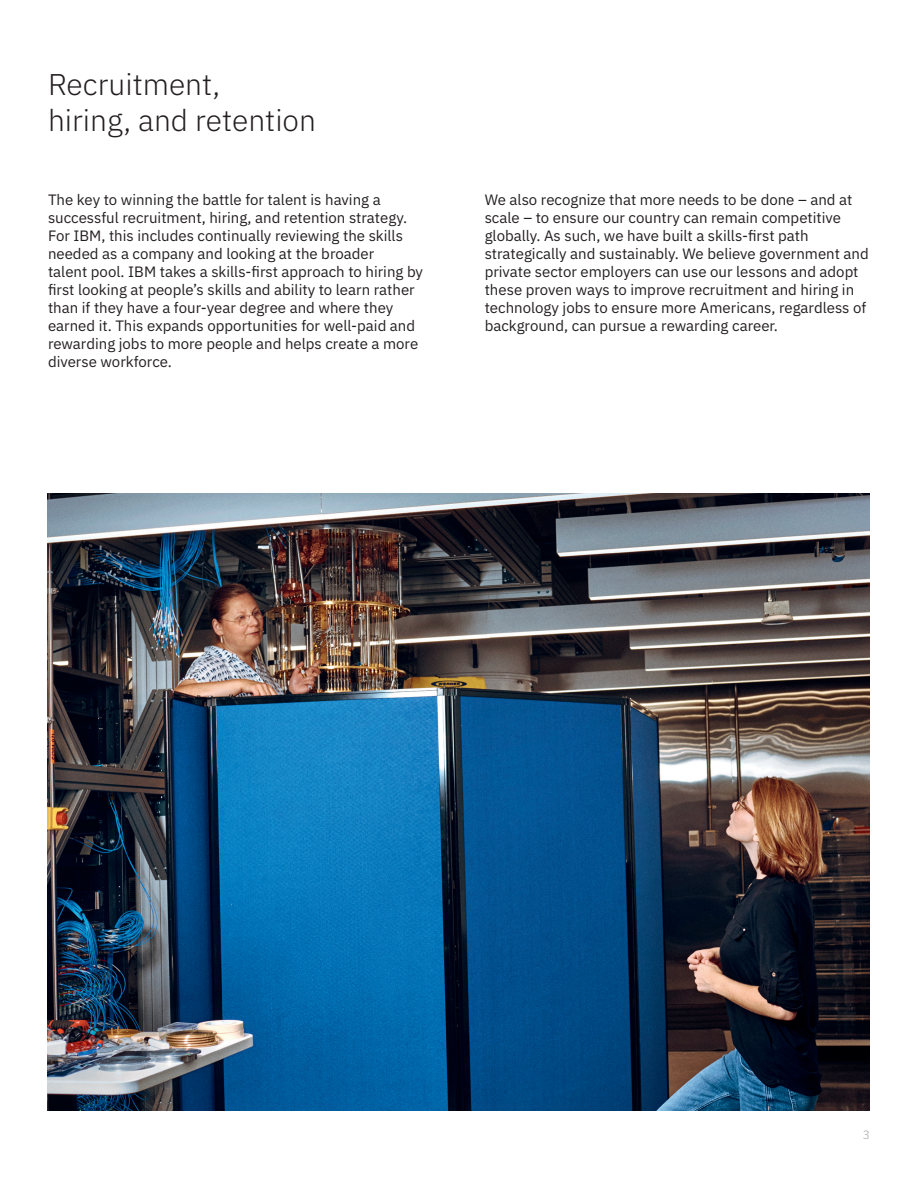
<style>
.page{position:relative;width:918px;height:1188px;background:#fff}
.page>*{position:absolute;margin:0;border:0;box-sizing:border-box;transform-origin:0 0}
.t1{font:300 30px "IBM Plex Sans";color:#231f20}
.t2{font:15px/18px "IBM Plex Sans";color:#231f20}
.t3{font:300 12px "IBM Plex Sans";color:#a8a8a8}
</style>
<div class="page">
<img style="left:47px;top:494px;width:823px;height:617px">
<p class="t1" style="left:48px;top:62px;width:174px">Recruitment,</p>
<p class="t1" style="left:48px;top:98px;width:270px">hiring, and retention</p>
<p class="t2" style="left:48px;top:190px;width:361px">The key to winning the battle for talent is having a successful recruitment, hiring, and retention strategy.</p>
<p class="t2" style="left:48px;top:226px;width:357px">For IBM, this includes continually reviewing the skills needed as a company and looking at the broader</p>
<p class="t2" style="left:48px;top:262px;width:377px">talent pool. IBM takes a skills-first approach to hiring by first looking at people’s skills and ability to learn rather than if they have a four-year degree and where they earned it. This expands opportunities for well-paid and rewarding jobs to more people and helps create a more diverse workforce.</p>
<p class="t2" style="left:485px;top:190px;width:386px">We also recognize that more needs to be done – and at scale – to ensure our country can remain competitive globally. As such, we have built a skills-first path strategically and sustainably. We believe government and private sector employers can use our lessons and adopt these proven ways to improve recruitment and hiring in technology jobs to ensure more Americans, regardless of background, can pursue a rewarding career.</p>
<p class="t3" style="left:863px;top:1126px;width:9px">3</p>
</div>
